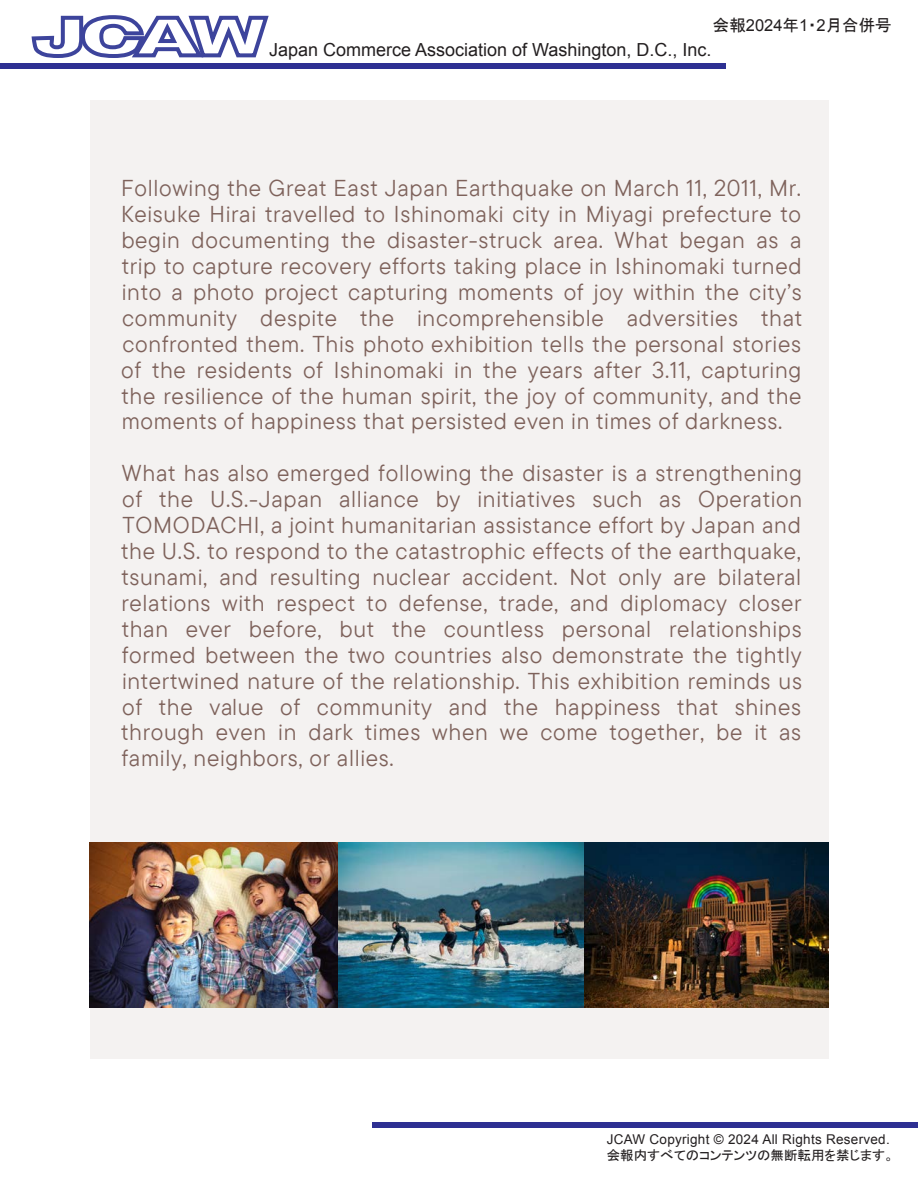
<style>
.page{position:relative;width:918px;height:1188px;background:#fff}
.page>*{position:absolute;margin:0;border:0;box-sizing:border-box;transform-origin:0 0}
.t1{font:22.95px/26px "TT Commons Pro";letter-spacing:.03em;color:#7e625b;text-align:justify}
.t2{font:18px "Arial";color:#231f20}
.t3{font:16.5px "MS P Gothic";color:#231f20}
.t4{font:13.5px "Arial";letter-spacing:.02em;color:#231f20}
.t5{font:13.5px "MS P Gothic";color:#231f20}
.s1{font-family:"Arial"}
</style>
<div class="page">
<div style="left:1px;top:63px;width:725px;height:6px;background:#2e3092"></div>
<svg style="left:31px;top:15px;width:238px;height:43px"></svg>
<div style="left:372px;top:1123px;width:545px;height:5px;background:#2e3092"></div>
<div style="left:90px;top:100px;width:738px;height:959px;background:#f4f2f1"></div>
<img style="left:90px;top:843px;width:738px;height:165px">
<p class="t3" style="left:713px;top:17px;width:180px">会報<span class="s1">2024</span>年<span class="s1">1</span>・<span class="s1">2</span>月合併号</p>
<p class="t2" style="left:269px;top:38px;width:444px">Japan Commerce Association of Washington, D.C., Inc.</p>
<p class="t1" style="left:121px;top:175px;width:683px">Following the Great East Japan Earthquake on March 11, 2011, Mr.<br>Keisuke Hirai travelled to Ishinomaki city in Miyagi prefecture to begin documenting the disaster-struck area. What began as a trip to capture recovery efforts taking place in Ishinomaki turned into a photo project capturing moments of joy within the city’s community despite the incomprehensible adversities that confronted them. This photo exhibition tells the personal stories of the residents of Ishinomaki in the years after 3.11, capturing the resilience of the human spirit, the joy of community, and the moments of happiness that persisted even in times of darkness.</p>
<p class="t1" style="left:121px;top:460px;width:683px">What has also emerged following the disaster is a strengthening of the U.S.-Japan alliance by initiatives such as Operation TOMODACHI, a joint humanitarian assistance effort by Japan and the U.S. to respond to the catastrophic effects of the earthquake, tsunami, and resulting nuclear accident. Not only are bilateral relations with respect to defense, trade, and diplomacy closer than ever before, but the countless personal relationships formed between the two countries also demonstrate the tightly intertwined nature of the relationship. This exhibition reminds us of the value of community and the happiness that shines through even in dark times when we come together, be it as family, neighbors, or allies.</p>
<p class="t4" style="left:607px;top:1130px;width:285px">JCAW Copyright © 2024 All Rights Reserved.</p>
<p class="t5" style="left:607px;top:1149px;width:289px">会報内すべてのコンテンツの無断転用を禁じます。</p>
</div>
